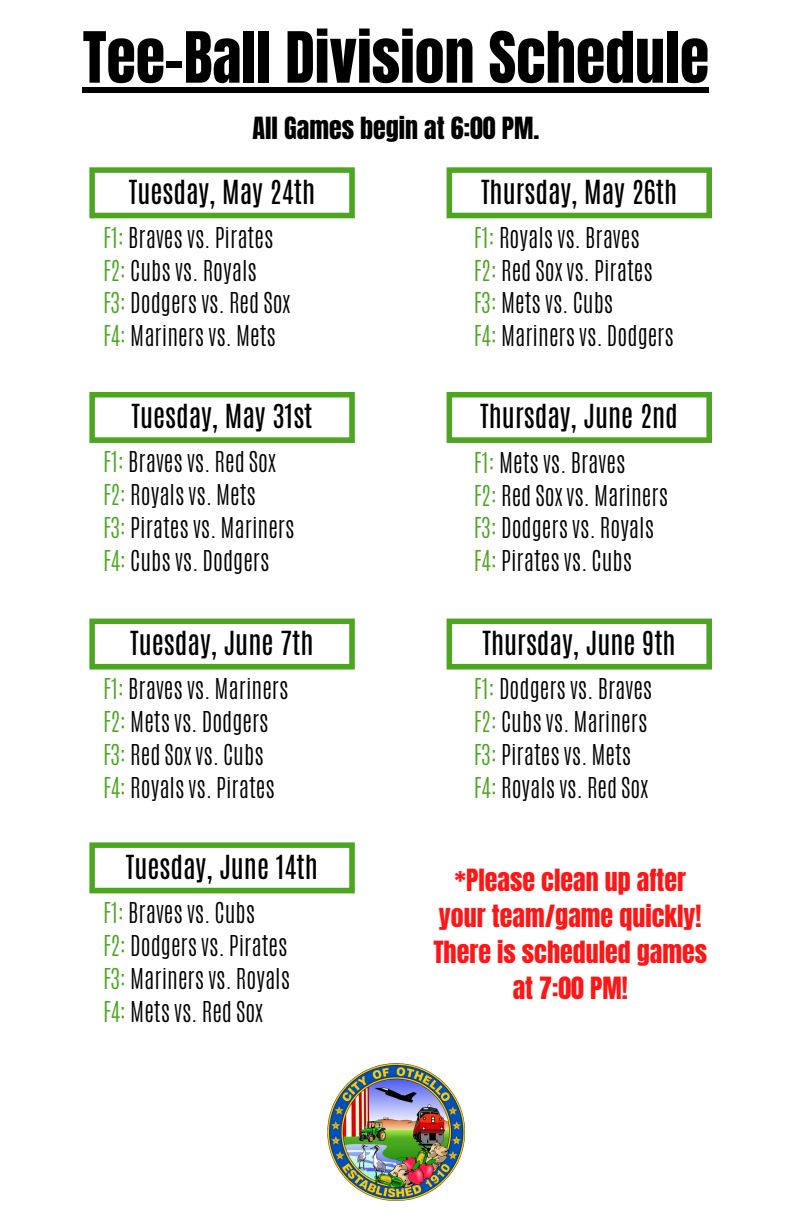
<style>
.page{position:relative;width:792px;height:1224px;background:#fff}
.page>*{position:absolute;margin:0;border:0;box-sizing:border-box;transform-origin:0 0}
.t1{font:60px "Anton";color:#000}
.t2{font:27.6px "Antonio";color:#000}
.t3{font:26px/36px "Anton";color:#ff1616;text-align:center}
.t4{font:26px "Anton";color:#000}
.t5{font:300 24px "Antonio";color:#000}
.s1{color:#4ca622}
</style>
<div class="page">
<svg style="left:447px;top:392px;width:265px;height:51px"></svg>
<svg style="left:89px;top:392px;width:266px;height:51px"></svg>
<svg style="left:447px;top:619px;width:265px;height:51px"></svg>
<svg style="left:89px;top:619px;width:266px;height:51px"></svg>
<svg style="left:89px;top:842px;width:266px;height:51px"></svg>
<img style="left:327px;top:1063px;width:139px;height:138px">
<div style="left:83px;top:87px;width:626px;height:6px;background:#000"></div>
<svg style="left:447px;top:167px;width:265px;height:51px"></svg>
<svg style="left:89px;top:167px;width:266px;height:51px"></svg>
<p class="t1" style="left:83px;top:14px;width:628px">Tee-Ball Division Schedule</p>
<p class="t4" style="left:253px;top:109px;width:288px">All Games begin at 6:00 PM.</p>
<p class="t2" style="left:481px;top:172px;width:198px">Thursday, May 26th</p>
<p class="t5" style="left:474px;top:221px;width:168px"><span class="s1">F1:</span> Royals vs. Braves</p>
<p class="t5" style="left:474px;top:254px;width:181px"><span class="s1">F2:</span> Red Sox vs. Pirates</p>
<p class="t5" style="left:474px;top:286px;width:141px"><span class="s1">F3:</span> Mets vs. Cubs</p>
<p class="t5" style="left:474px;top:319px;width:202px"><span class="s1">F4:</span> Mariners vs. Dodgers</p>
<p class="t2" style="left:129px;top:172px;width:188px">Tuesday, May 24th</p>
<p class="t5" style="left:103px;top:221px;width:172px"><span class="s1">F1:</span> Braves vs. Pirates</p>
<p class="t5" style="left:103px;top:254px;width:156px"><span class="s1">F2:</span> Cubs vs. Royals</p>
<p class="t5" style="left:103px;top:286px;width:189px"><span class="s1">F3:</span> Dodgers vs. Red Sox</p>
<p class="t5" style="left:103px;top:319px;width:175px"><span class="s1">F4:</span> Mariners vs. Mets</p>
<p class="t2" style="left:131px;top:397px;width:183px">Tuesday, May 31st</p>
<p class="t5" style="left:103px;top:445px;width:174px"><span class="s1">F1:</span> Braves vs. Red Sox</p>
<p class="t5" style="left:103px;top:478px;width:155px"><span class="s1">F2:</span> Royals vs. Mets</p>
<p class="t5" style="left:103px;top:511px;width:193px"><span class="s1">F3:</span> Pirates vs. Mariners</p>
<p class="t5" style="left:103px;top:544px;width:168px"><span class="s1">F4:</span> Cubs vs. Dodgers</p>
<p class="t2" style="left:130px;top:623px;width:185px">Tuesday, June 7th</p>
<p class="t5" style="left:103px;top:671px;width:187px"><span class="s1">F1:</span> Braves vs. Mariners</p>
<p class="t5" style="left:103px;top:704px;width:167px"><span class="s1">F2:</span> Mets vs. Dodgers</p>
<p class="t5" style="left:103px;top:737px;width:162px"><span class="s1">F3:</span> Red Sox vs. Cubs</p>
<p class="t5" style="left:103px;top:770px;width:173px"><span class="s1">F4:</span> Royals vs. Pirates</p>
<p class="t2" style="left:126px;top:847px;width:194px">Tuesday, June 14th</p>
<p class="t5" style="left:103px;top:895px;width:154px"><span class="s1">F1:</span> Braves vs. Cubs</p>
<p class="t5" style="left:103px;top:928px;width:186px"><span class="s1">F2:</span> Dodgers vs. Pirates</p>
<p class="t5" style="left:103px;top:961px;width:189px"><span class="s1">F3:</span> Mariners vs. Royals</p>
<p class="t5" style="left:103px;top:994px;width:162px"><span class="s1">F4:</span> Mets vs. Red Sox</p>
<p class="t2" style="left:480px;top:397px;width:199px">Thursday, June 2nd</p>
<p class="t5" style="left:474px;top:446px;width:153px"><span class="s1">F1:</span> Mets vs. Braves</p>
<p class="t5" style="left:474px;top:478px;width:196px"><span class="s1">F2:</span> Red Sox vs. Mariners</p>
<p class="t5" style="left:474px;top:511px;width:182px"><span class="s1">F3:</span> Dodgers vs. Royals</p>
<p class="t5" style="left:474px;top:543px;width:160px"><span class="s1">F4:</span> Pirates vs. Cubs</p>
<p class="t2" style="left:482px;top:623px;width:195px">Thursday, June 9th</p>
<p class="t5" style="left:474px;top:671px;width:180px"><span class="s1">F1:</span> Dodgers vs. Braves</p>
<p class="t5" style="left:474px;top:704px;width:175px"><span class="s1">F2:</span> Cubs vs. Mariners</p>
<p class="t5" style="left:474px;top:737px;width:159px"><span class="s1">F3:</span> Pirates vs. Mets</p>
<p class="t5" style="left:474px;top:770px;width:176px"><span class="s1">F4:</span> Royals vs. Red Sox</p>
<p class="t3" style="left:433px;top:862px;width:275px">*Please clean up after your team/game quickly!<br>There is scheduled games at 7:00 PM!</p>
</div>
